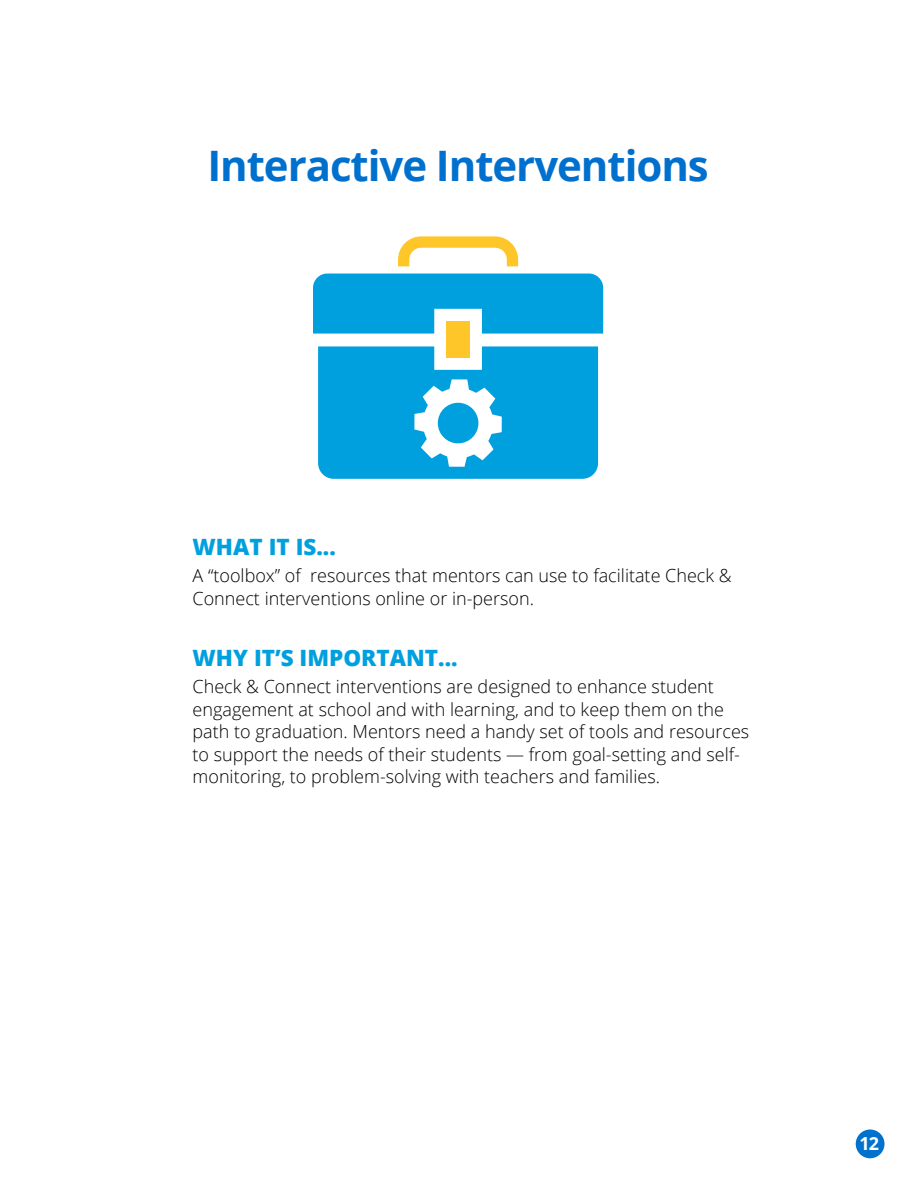
<style>
.page{position:relative;width:918px;height:1188px;background:#fff}
.page>*{position:absolute;margin:0;border:0;box-sizing:border-box;transform-origin:0 0}
.Creating_relationshi{font:700 42px "Open Sans";letter-spacing:-.025em;color:#0070ce}
.t1{font:800 22.5px "Open Sans";color:#00a0df}
.Body_text{font:300 18px/22.5px "Open Sans";color:#000}
.t2{font:700 18px "Open Sans";color:#fff}
</style>
<div class="page">
<div style="left:856px;top:1130px;width:29px;height:28px;background:#0072ce;border-radius:50%"></div>
<svg style="left:313px;top:274px;width:290px;height:60px;background:#10a5e0"></svg>
<div style="left:447px;top:321px;width:23px;height:37px;background:#ffc629"></div>
<svg style="left:398px;top:236px;width:120px;height:30px"></svg>
<svg style="left:318px;top:346px;width:280px;height:133px;background:#23ace1"></svg>
<h2 class="Creating_relationshi" style="left:207px;top:136px;width:503px">Interactive Interventions</h2>
<h2 class="t1" style="left:193px;top:530px;width:145px">WHAT IT IS...</h2>
<p class="Body_text" style="left:193px;top:564px;width:541px">A “toolbox” of resources that mentors can use to facilitate Check &amp;<br>Connect interventions online or in-person.</p>
<h2 class="t1" style="left:193px;top:641px;width:267px">WHY IT’S IMPORTANT...</h2>
<p class="Body_text" style="left:193px;top:675px;width:558px">Check &amp; Connect interventions are designed to enhance student engagement at school and with learning, and to keep them on the path to graduation. Mentors need a handy set of tools and resources to support the needs of their students — from goal-setting and self&shy;monitoring, to problem-solving with teachers and families.</p>
<p class="t2" style="left:860px;top:1131px;width:21px">12</p>
</div>
